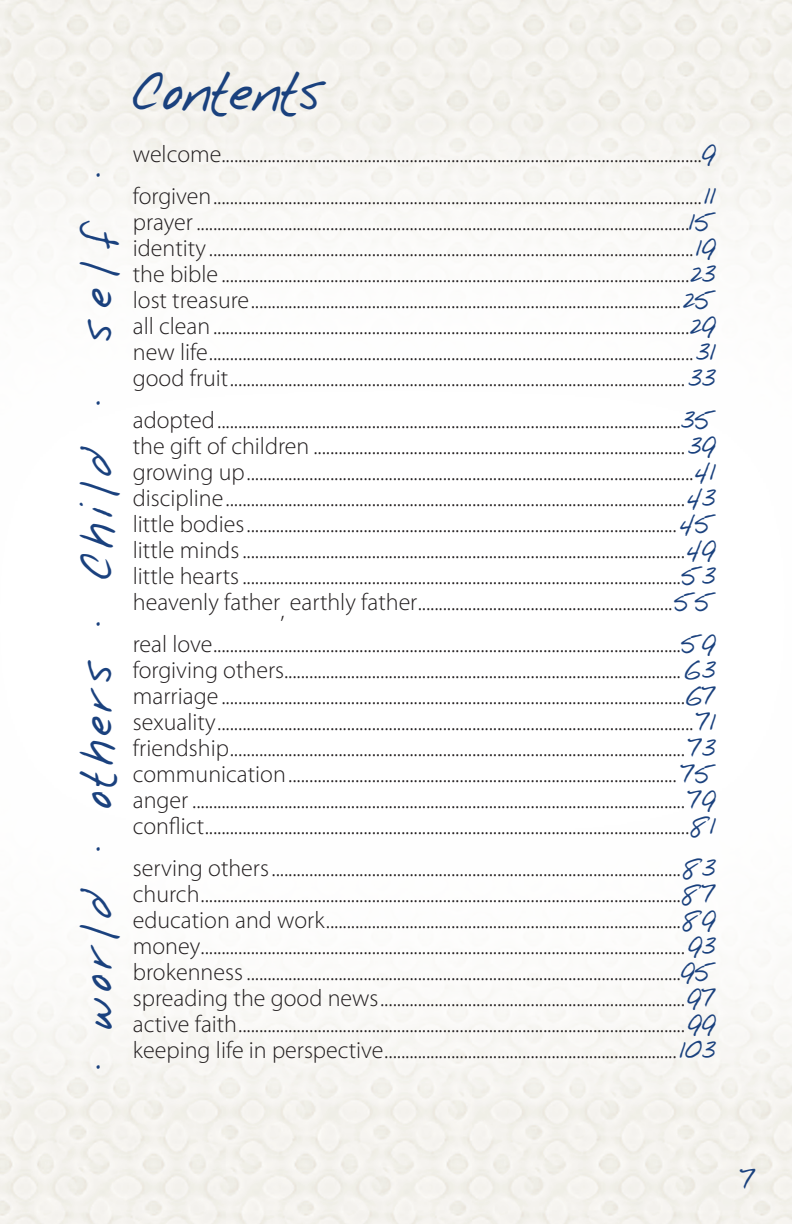
<style>
.page{position:relative;width:792px;height:1224px;background:#f4f2ed}
.page>*{position:absolute;margin:0;border:0;box-sizing:border-box;transform-origin:0 0}
.Basic{font:48px "Notepad";color:#1a417e}
.t1{font:40px "Notepad";letter-spacing:.16em;color:#1a417e}
.t2{font:300 24px "Myriad Pro";color:#231f20}
.t3{font:24px "Notepad";color:#1a417e}
.s1{font-family:"Notepad";font-weight:400;font-size:22px;color:#1a417e}
</style>
<div class="page">
<div style="left:0;top:111px;width:792px;height:1003px;background:#fff"></div>
<p class="t1" style="left:80px;top:341px;width:170px;rotate:-90deg">self .</p>
<p class="t1" style="left:80px;top:1069px;width:669px;rotate:-90deg">. world . others . Child .</p>
<p class="Basic" style="left:133px;top:72px;width:194px">Contents</p>
<p class="t2" style="left:133px;top:140px;width:585px">welcome...................................................................................................................<span class="s1">9</span></p>
<p class="t2" style="left:133px;top:182px;width:585px">forgiven.....................................................................................................................<span class="s1">11</span></p>
<p class="t2" style="left:133px;top:208px;width:585px">prayer......................................................................................................................<span class="s1">15</span></p>
<p class="t2" style="left:133px;top:234px;width:585px">identity .................................................................................................................... <span class="s1">19</span></p>
<p class="t2" style="left:133px;top:260px;width:585px">the bible ................................................................................................................<span class="s1">23</span></p>
<p class="t2" style="left:133px;top:286px;width:585px">lost treasure.......................................................................................................<span class="s1">25</span></p>
<p class="t2" style="left:133px;top:312px;width:584px">all clean..................................................................................................................<span class="s1">29</span></p>
<p class="t2" style="left:133px;top:338px;width:585px">new life....................................................................................................................<span class="s1">31</span></p>
<p class="t2" style="left:133px;top:364px;width:585px">good fruit............................................................................................................. <span class="s1">33</span></p>
<p class="t2" style="left:133px;top:406px;width:585px">adopted...............................................................................................................<span class="s1">35</span></p>
<p class="t2" style="left:133px;top:432px;width:585px">the gift of children ......................................................................................... <span class="s1">39</span></p>
<p class="t2" style="left:133px;top:458px;width:585px">growing up...........................................................................................................<span class="s1">41</span></p>
<p class="t2" style="left:133px;top:484px;width:585px">discipline..............................................................................................................<span class="s1">43</span></p>
<p class="t2" style="left:133px;top:510px;width:585px">little bodies.......................................................................................................<span class="s1">45</span></p>
<p class="t2" style="left:133px;top:536px;width:585px">little minds..........................................................................................................<span class="s1">49</span></p>
<p class="t2" style="left:133px;top:562px;width:585px">little hearts.........................................................................................................<span class="s1">53</span></p>
<p class="t2" style="left:133px;top:588px;width:585px">heavenly father, earthly father.............................................................<span class="s1">55</span></p>
<p class="t2" style="left:133px;top:630px;width:585px">real love................................................................................................................<span class="s1">59</span></p>
<p class="t2" style="left:133px;top:656px;width:585px">forgiving others............................................................................................... <span class="s1">63</span></p>
<p class="t2" style="left:133px;top:682px;width:585px">marriage ...............................................................................................................<span class="s1">67</span></p>
<p class="t2" style="left:133px;top:708px;width:585px">sexuality..................................................................................................................<span class="s1">71</span></p>
<p class="t2" style="left:133px;top:734px;width:585px">friendship.............................................................................................................<span class="s1">73</span></p>
<p class="t2" style="left:133px;top:760px;width:585px">communication............................................................................................. <span class="s1">75</span></p>
<p class="t2" style="left:133px;top:786px;width:585px">anger ......................................................................................................................<span class="s1">79</span></p>
<p class="t2" style="left:133px;top:812px;width:585px">conflict....................................................................................................................<span class="s1">81</span></p>
<p class="t2" style="left:133px;top:854px;width:585px">serving others..................................................................................................<span class="s1">83</span></p>
<p class="t2" style="left:133px;top:880px;width:585px">church...................................................................................................................<span class="s1">87</span></p>
<p class="t2" style="left:133px;top:906px;width:585px">education and work.....................................................................................<span class="s1">89</span></p>
<p class="t2" style="left:133px;top:932px;width:585px">money.................................................................................................................... <span class="s1">93</span></p>
<p class="t2" style="left:133px;top:958px;width:585px">brokenness........................................................................................................<span class="s1">95</span></p>
<p class="t2" style="left:133px;top:984px;width:585px">spreading the good news.........................................................................<span class="s1">97</span></p>
<p class="t2" style="left:133px;top:1010px;width:585px">active faith...........................................................................................................<span class="s1">99</span></p>
<p class="t2" style="left:133px;top:1036px;width:585px">keeping life in perspective...................................................................... <span class="s1">103</span></p>
<p class="t3" style="left:740px;top:1168px;width:17px">7</p>
</div>
